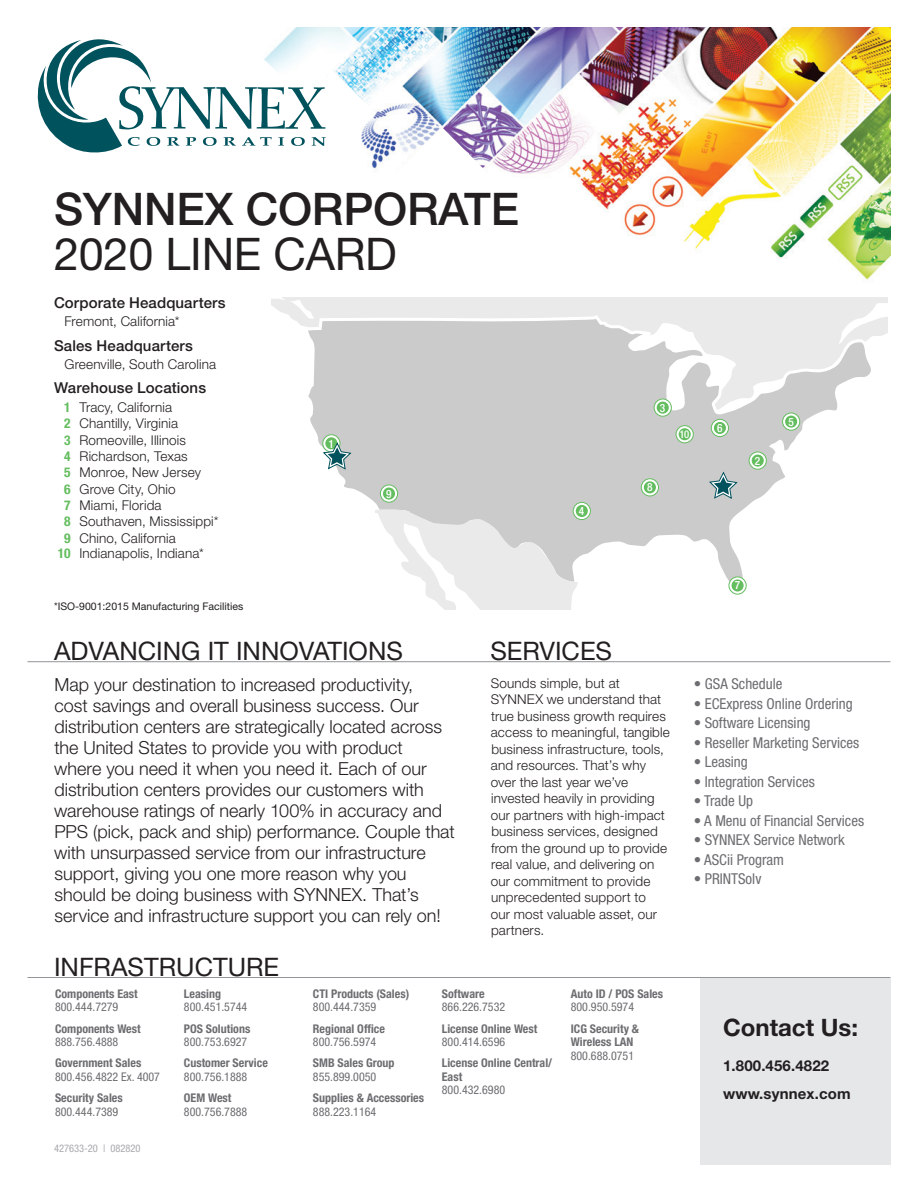
<style>
.page{position:relative;width:918px;height:1188px;background:#fff}
.page>*{position:absolute;margin:0;border:0;box-sizing:border-box;transform-origin:0 0}
.t1{font:500 45px "Helvetica Neue LT Std";letter-spacing:-.005em;color:#231f20}
.t2{font:45px "Helvetica Neue LT Std";letter-spacing:-.005em;color:#231f20}
.t3{font:25.5px "Helvetica Neue LT Std";color:#231f20}
.t4{font:700 24px "Helvetica Neue LT Std";color:#231f20}
.t5{font:300 18px/21px "Helvetica Neue LT Std";color:#231f20}
.t6{font:condensed 15px "Helvetica Neue LT Std";color:#6c6d70}
.t7{font:500 15px "Helvetica Neue LT Std";letter-spacing:.01em;color:#231f20}
.t8{font:700 15px/27.3px "Helvetica Neue LT Std";letter-spacing:.01em;color:#231f20}
.t9{font:300 13.5px/16.5px "Helvetica Neue LT Std";letter-spacing:.01em;color:#231f20}
.t10{font:700 condensed 12px/13.5px "Helvetica Neue LT Std";color:#6c6d70}
.t11{font:condensed 12px "Helvetica Neue LT Std";color:#6c6d70}
.t12{font:500 condensed 11.4px "Helvetica Neue LT Std";color:#fff}
.t13{font:500 condensed 10.65px "Helvetica Neue LT Std";color:#fff}
.t14{font:10.5px "Helvetica Neue LT Std";color:#231f20}
.t15{font:condensed 10.5px "Helvetica Neue LT Std";color:#a8a9ad}
.s1{font-weight:700;font-stretch:condensed;color:#64bd5f}
</style>
<div class="page">
<img style="left:284px;top:28px;width:606px;height:252px">
<svg style="left:386px;top:127px;width:101px;height:101px"></svg>
<svg style="left:737px;top:245px;width:128px;height:35px"></svg>
<svg style="left:38px;top:39px;width:338px;height:175px"></svg>
<div style="left:701px;top:978px;width:190px;height:186px;background:#e6e7e9"></div>
<svg style="left:271px;top:297px;width:617px;height:39px"></svg>
<svg style="left:301px;top:297px;width:575px;height:296px"></svg>
<svg style="left:372px;top:481px;width:309px;height:128px"></svg>
<svg style="left:654px;top:399px;width:17px;height:17px"></svg>
<div style="left:654px;top:399px;width:18px;height:18px;border:1px solid #64bd5f;border-radius:50%"></div>
<div style="left:657px;top:402px;width:12px;height:12px;background:#64bd5f;border-radius:50%"></div>
<svg style="left:641px;top:479px;width:18px;height:17px"></svg>
<div style="left:641px;top:478px;width:18px;height:18px;border:1px solid #64bd5f;border-radius:50%"></div>
<div style="left:644px;top:481px;width:12px;height:12px;background:#64bd5f;border-radius:50%"></div>
<svg style="left:573px;top:502px;width:17px;height:18px"></svg>
<div style="left:573px;top:502px;width:18px;height:18px;border:1px solid #64bd5f;border-radius:50%"></div>
<div style="left:576px;top:505px;width:12px;height:12px;background:#64bd5f;border-radius:50%"></div>
<svg style="left:711px;top:419px;width:18px;height:18px"></svg>
<div style="left:711px;top:419px;width:18px;height:18px;border:1px solid #64bd5f;border-radius:50%"></div>
<div style="left:714px;top:422px;width:12px;height:12px;background:#64bd5f;border-radius:50%"></div>
<svg style="left:783px;top:413px;width:17px;height:17px"></svg>
<div style="left:782px;top:413px;width:18px;height:18px;border:1px solid #64bd5f;border-radius:50%"></div>
<div style="left:785px;top:416px;width:12px;height:12px;background:#64bd5f;border-radius:50%"></div>
<svg style="left:749px;top:452px;width:17px;height:17px"></svg>
<div style="left:749px;top:452px;width:18px;height:18px;border:1px solid #64bd5f;border-radius:50%"></div>
<div style="left:752px;top:455px;width:12px;height:12px;background:#64bd5f;border-radius:50%"></div>
<svg style="left:729px;top:577px;width:17px;height:17px"></svg>
<div style="left:728px;top:576px;width:19px;height:19px;border:1px solid #64bd5f;border-radius:50%"></div>
<div style="left:732px;top:579px;width:12px;height:13px;background:#64bd5f;border-radius:50%"></div>
<svg style="left:380px;top:485px;width:18px;height:17px"></svg>
<div style="left:380px;top:484px;width:18px;height:19px;border:1px solid #64bd5f;border-radius:50%"></div>
<div style="left:383px;top:488px;width:12px;height:12px;background:#64bd5f;border-radius:50%"></div>
<svg style="left:676px;top:426px;width:17px;height:17px"></svg>
<div style="left:676px;top:425px;width:18px;height:18px;border:1px solid #64bd5f;border-radius:50%"></div>
<div style="left:679px;top:428px;width:12px;height:12px;background:#64bd5f;border-radius:50%"></div>
<svg style="left:323px;top:435px;width:17px;height:17px"></svg>
<div style="left:322px;top:434px;width:18px;height:18px;border:1px solid #64bd5f;border-radius:50%"></div>
<svg style="left:325px;top:437px;width:12px;height:12px"></svg>
<svg style="left:708px;top:472px;width:30px;height:28px"></svg>
<svg style="left:322px;top:442px;width:30px;height:28px"></svg>
<hr style="left:27px;top:661px;width:863px;height:1px;background:#939598">
<hr style="left:27px;top:977px;width:863px;height:1px;background:#939598">
<h1 class="t1" style="left:54px;top:182px;width:467px">SYNNEX CORPORATE</h1>
<h1 class="t2" style="left:54px;top:227px;width:344px">2020 LINE CARD</h1>
<p class="t7" style="left:54px;top:293px;width:173px">Corporate Headquarters</p>
<p class="t9" style="left:65px;top:313px;width:117px">Fremont, California*</p>
<p class="t7" style="left:54px;top:336px;width:141px">Sales Headquarters</p>
<p class="t9" style="left:65px;top:356px;width:153px">Greenville, South Carolina</p>
<p class="t7" style="left:54px;top:379px;width:154px">Warehouse Locations</p>
<p class="t9" style="left:64px;top:399px;width:156px"><span class="s1">1</span> Tracy, California<br><span class="s1">2</span> Chantilly, Virginia<br><span class="s1">3</span> Romeoville, Illinois<br><span class="s1">4</span> Richardson, Texas<br><span class="s1">5</span> Monroe, New Jersey<br><span class="s1">6</span> Grove City, Ohio<br><span class="s1">7</span> Miami, Florida<br><span class="s1">8</span> Southaven, Mississippi*<br><span class="s1">9</span> Chino, California</p>
<p class="t9" style="left:58px;top:544px;width:147px"><span class="s1">10</span> Indianapolis, Indiana*</p>
<p class="t12" style="left:329px;top:437px;width:7px">1</p>
<p class="t12" style="left:386px;top:487px;width:7px">9</p>
<p class="t12" style="left:579px;top:504px;width:7px">4</p>
<p class="t14" style="left:54px;top:600px;width:191px">*ISO-9001:2015 Manufacturing Facilities</p>
<h2 class="t3" style="left:54px;top:636px;width:350px">ADVANCING IT INNOVATIONS</h2>
<h2 class="t3" style="left:490px;top:636px;width:123px">SERVICES</h2>
<p class="t12" style="left:660px;top:401px;width:7px">3</p>
<p class="t13" style="left:680px;top:428px;width:11px">10</p>
<p class="t12" style="left:647px;top:481px;width:7px">8</p>
<p class="t12" style="left:717px;top:421px;width:7px">6</p>
<p class="t12" style="left:755px;top:454px;width:7px">2</p>
<p class="t12" style="left:788px;top:415px;width:7px">5</p>
<p class="t12" style="left:735px;top:579px;width:7px">7</p>
<p class="t5" style="left:54px;top:674px;width:402px">Map your destination to increased productivity,<br>cost savings and overall business success. Our distribution centers are strategically located across the United States to provide you with product<br>where you need it when you need it. Each of our distribution centers provides our customers with warehouse ratings of nearly 100% in accuracy and PPS (pick, pack and ship) performance. Couple that with unsurpassed service from our infrastructure support, giving you one more reason why you should be doing business with SYNNEX. That’s service and infrastructure support you can rely on!</p>
<p class="t9" style="left:491px;top:675px;width:180px">Sounds simple, but at<br>SYNNEX we understand that true business growth requires access to meaningful, tangible business infrastructure, tools, and resources. That’s why over the last year we’ve invested heavily in providing our partners with high-impact business services, designed from the ground up to provide real value, and delivering on our commitment to provide unprecedented support to<br>our most valuable asset, our partners.</p>
<p class="t6" style="left:694px;top:675px;width:90px">• GSA Schedule</p>
<p class="t6" style="left:694px;top:695px;width:161px">• ECExpress Online Ordering</p>
<p class="t6" style="left:694px;top:714px;width:118px">• Software Licensing</p>
<p class="t6" style="left:694px;top:734px;width:167px">• Reseller Marketing Services</p>
<p class="t6" style="left:694px;top:753px;width:56px">• Leasing</p>
<p class="t6" style="left:694px;top:773px;width:123px">• Integration Services</p>
<p class="t6" style="left:694px;top:792px;width:61px">• Trade Up</p>
<p class="t6" style="left:694px;top:812px;width:172px">• A Menu of Financial Services</p>
<p class="t6" style="left:694px;top:831px;width:153px">• SYNNEX Service Network</p>
<p class="t6" style="left:694px;top:851px;width:92px">• ASCii Program</p>
<p class="t6" style="left:694px;top:870px;width:69px">• PRINTSolv</p>
<h2 class="t3" style="left:54px;top:952px;width:227px">INFRASTRUCTURE</h2>
<p class="t10" style="left:55px;top:987px;width:84px">Components East</p>
<p class="t11" style="left:55px;top:1000px;width:65px">800.444.7279</p>
<p class="t10" style="left:55px;top:1021px;width:87px">Components West</p>
<p class="t11" style="left:55px;top:1035px;width:65px">888.756.4888</p>
<p class="t10" style="left:55px;top:1056px;width:88px">Government Sales</p>
<p class="t11" style="left:55px;top:1070px;width:107px">800.456.4822 Ex. 4007</p>
<p class="t10" style="left:55px;top:1091px;width:69px">Security Sales</p>
<p class="t11" style="left:55px;top:1105px;width:65px">800.444.7389</p>
<p class="t15" style="left:54px;top:1142px;width:88px">427633-20 | 082820</p>
<p class="t10" style="left:184px;top:987px;width:39px">Leasing</p>
<p class="t11" style="left:184px;top:1000px;width:65px">800.451.5744</p>
<p class="t10" style="left:184px;top:1021px;width:68px">POS Solutions</p>
<p class="t11" style="left:184px;top:1035px;width:65px">800.753.6927</p>
<p class="t10" style="left:184px;top:1056px;width:85px">Customer Service</p>
<p class="t11" style="left:184px;top:1070px;width:65px">800.756.1888</p>
<p class="t10" style="left:184px;top:1091px;width:49px">OEM West</p>
<p class="t11" style="left:184px;top:1105px;width:65px">800.756.7888</p>
<p class="t10" style="left:313px;top:987px;width:98px">CTI Products (Sales)</p>
<p class="t11" style="left:313px;top:1000px;width:65px">800.444.7359</p>
<p class="t10" style="left:313px;top:1021px;width:74px">Regional Office</p>
<p class="t11" style="left:313px;top:1035px;width:65px">800.756.5974</p>
<p class="t10" style="left:313px;top:1056px;width:83px">SMB Sales Group</p>
<p class="t11" style="left:313px;top:1070px;width:65px">855.899.0050</p>
<p class="t10" style="left:313px;top:1091px;width:113px">Supplies &amp; Accessories</p>
<p class="t11" style="left:313px;top:1105px;width:65px">888.223.1164</p>
<p class="t10" style="left:442px;top:987px;width:44px">Software</p>
<p class="t11" style="left:442px;top:1000px;width:65px">866.226.7532</p>
<p class="t10" style="left:442px;top:1021px;width:97px">License Online West</p>
<p class="t11" style="left:442px;top:1035px;width:65px">800.414.6596</p>
<p class="t10" style="left:442px;top:1056px;width:112px">License Online Central/<br>East</p>
<p class="t11" style="left:442px;top:1083px;width:65px">800.432.6980</p>
<p class="t10" style="left:571px;top:987px;width:94px">Auto ID / POS Sales</p>
<p class="t11" style="left:571px;top:1000px;width:65px">800.950.5974</p>
<p class="t10" style="left:571px;top:1021px;width:70px">ICG Security &amp;<br>Wireless LAN</p>
<p class="t11" style="left:571px;top:1048px;width:65px">800.688.0751</p>
<h3 class="t4" style="left:723px;top:1012px;width:137px">Contact Us:</h3>
<p class="t8" style="left:723px;top:1052px;width:129px">1.800.456.4822 www.synnex.com</p>
</div>
